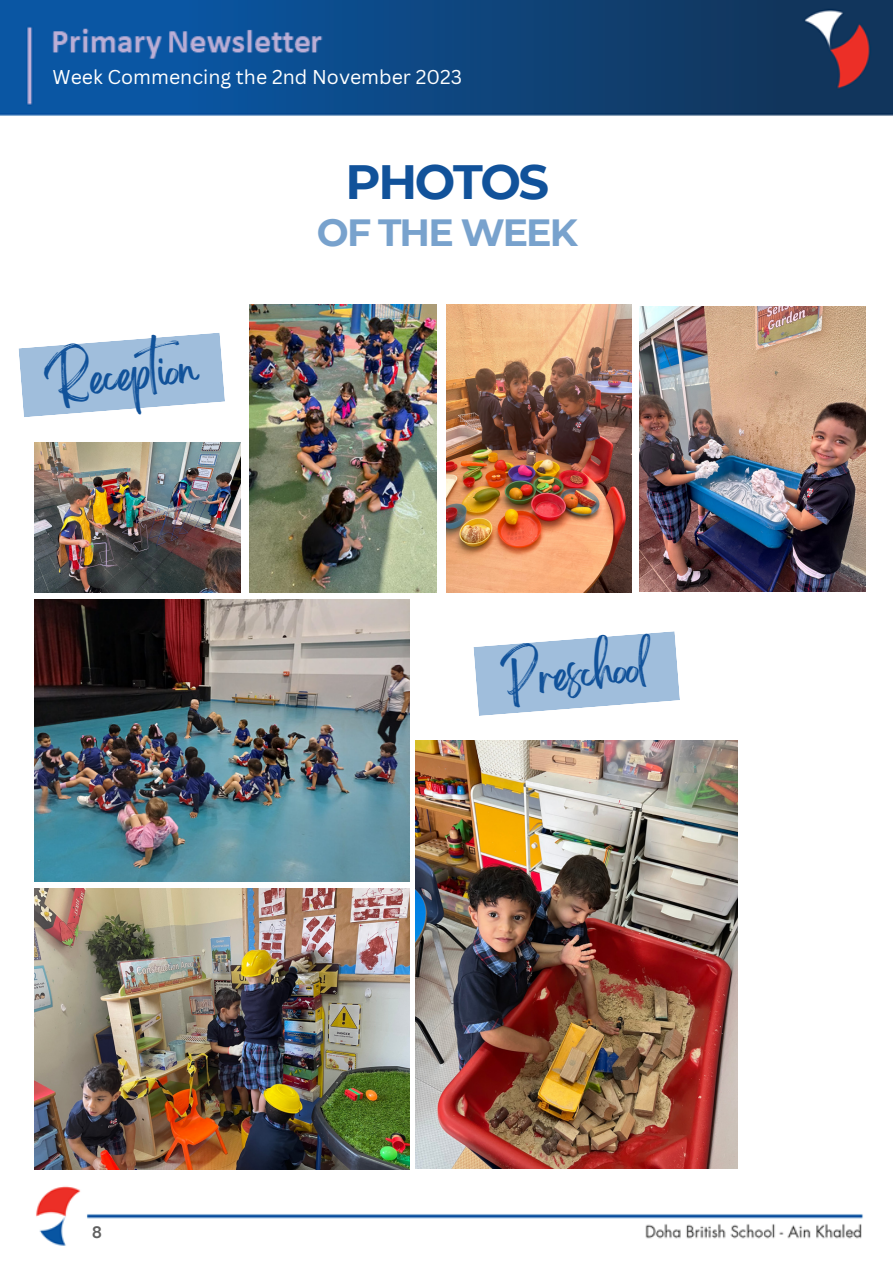
<style>
.page{position:relative;width:893px;height:1264px;background:#fff}
.page>*{position:absolute;margin:0;border:0;box-sizing:border-box;transform-origin:0 0}
.t1{font:700 48px "Montserrat";letter-spacing:-.05em;color:#11529a}
.t2{font:39.3px "Brightwall";color:#11529a}
.t3{font:700 37.8px "Montserrat";letter-spacing:-.05em;color:#78a2cd}
.t4{font:19.5px "Canva Sans";color:#fff}
.t5{font:700 16.5px "DM Sans";color:#616161}
</style>
<div class="page">
<img style="left:0;top:0;width:892px;height:1246px">
<img style="left:249px;top:305px;width:188px;height:287px">
<img style="left:35px;top:442px;width:206px;height:150px">
<img style="left:639px;top:306px;width:226px;height:285px">
<svg style="left:18px;top:332px;width:207px;height:85px"></svg>
<img style="left:446px;top:305px;width:185px;height:287px">
<img style="left:35px;top:600px;width:374px;height:281px">
<img style="left:35px;top:888px;width:374px;height:281px">
<img style="left:416px;top:740px;width:321px;height:428px">
<svg style="left:473px;top:631px;width:207px;height:85px"></svg>
<p class="t4" style="left:52px;top:64px;width:411px">Week Commencing the 2nd November 2023</p>
<p class="t1" style="left:345px;top:153px;width:205px">PHOTOS</p>
<p class="t2" style="left:44px;top:369px;width:154px;rotate:-6deg">Reception</p>
<p class="t3" style="left:317px;top:210px;width:262px">OF THE WEEK</p>
<p class="t2" style="left:500px;top:667px;width:152px;rotate:-6deg">Preschool</p>
<p class="t5" style="left:92px;top:1221px;width:12px">8</p>
</div>
